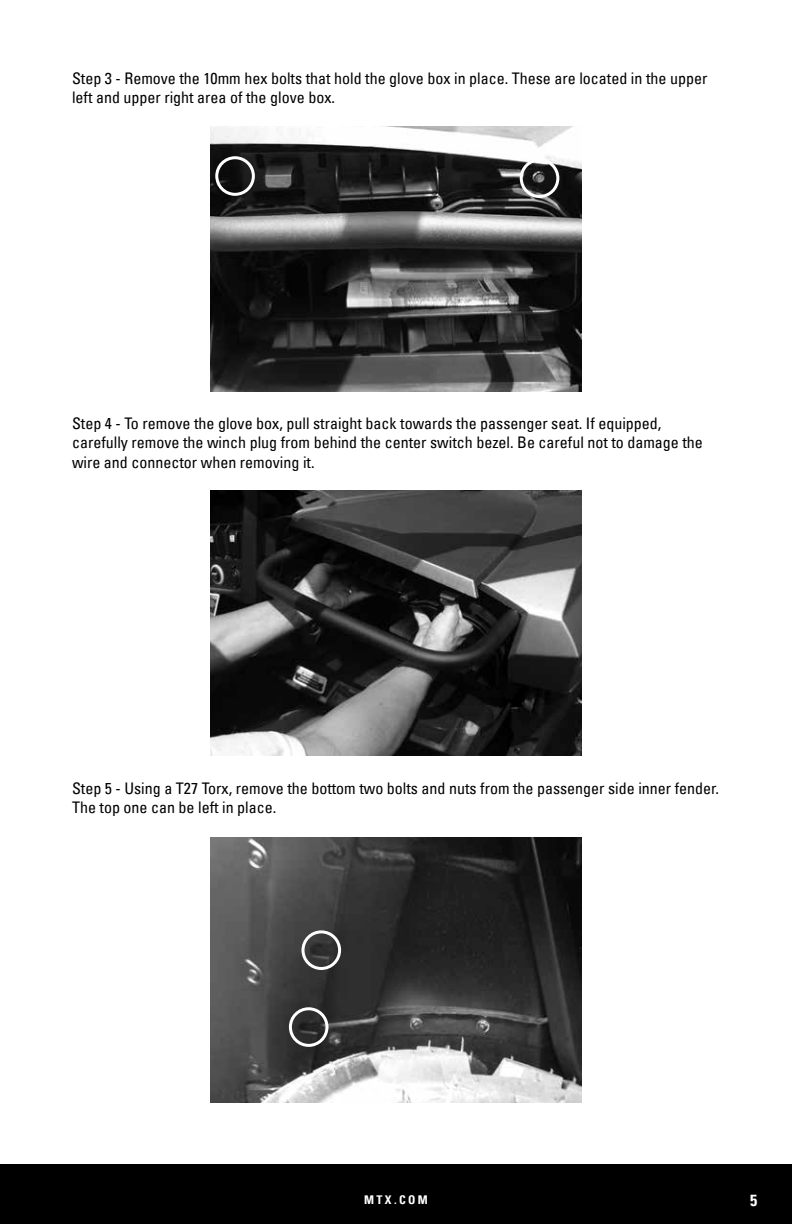
<style>
.page{position:relative;width:792px;height:1224px;background:#fff}
.page>*{position:absolute;margin:0;border:0;box-sizing:border-box;transform-origin:0 0}
.t1{font:condensed 16px/19.2px "Univers LT";color:#000}
.t2{font:700 condensed 16px "Univers LT";color:#fff}
.t3{font:700 condensed 12px "Univers LT";letter-spacing:.2em;color:#fff}
</style>
<div class="page">
<div style="left:0;top:1165px;width:792px;height:59px;background:#000"></div>
<img style="left:210px;top:127px;width:372px;height:265px">
<img style="left:210px;top:491px;width:372px;height:265px">
<img style="left:210px;top:837px;width:372px;height:266px">
<div style="left:520px;top:158px;width:39px;height:40px;border:3px solid #fff;border-radius:50%"></div>
<div style="left:215px;top:156px;width:40px;height:40px;border:3px solid #fff;border-radius:50%"></div>
<div style="left:289px;top:1007px;width:40px;height:40px;border:3px solid #fff;border-radius:50%"></div>
<div style="left:301px;top:930px;width:40px;height:40px;border:3px solid #fff;border-radius:50%"></div>
<p class="t1" style="left:72px;top:68px;width:637px">Step 3 - Remove the 10mm hex bolts that hold the glove box in place. These are located in the upper left and upper right area of the glove box.</p>
<p class="t1" style="left:72px;top:414px;width:632px">Step 4 - To remove the glove box, pull straight back towards the passenger seat. If equipped, carefully remove the winch plug from behind the center switch bezel. Be careful not to damage the wire and connector when removing it.</p>
<p class="t1" style="left:72px;top:778px;width:649px">Step 5 - Using a T27 Torx, remove the bottom two bolts and nuts from the passenger side inner fender.<br>The top one can be left in place.</p>
<p class="t3" style="left:364px;top:1193px;width:65px">MTX.COM</p>
<p class="t2" style="left:750px;top:1190px;width:9px">5</p>
</div>
